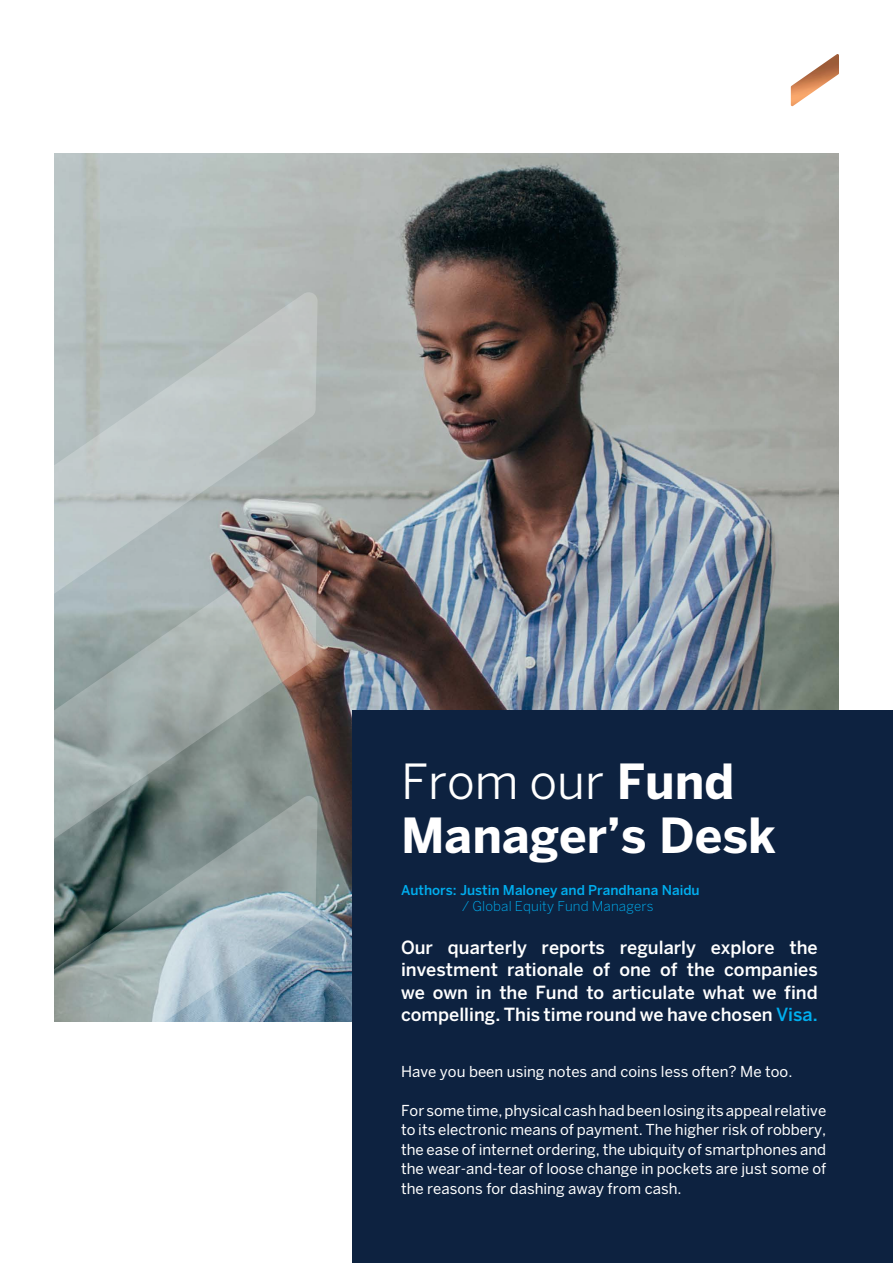
<style>
.page{position:relative;width:893px;height:1263px;background:#fff}
.page>*{position:absolute;margin:0;border:0;box-sizing:border-box;transform-origin:0 0}
.t1{font:700 48px/54px "Benton Sans";color:#fff}
.t2{font:500 18px/22.5px "Benton Sans";color:#fff;text-align:justify}
.t3{font:15px/19.5px "Benton Sans";color:#fff;text-align:justify}
.t4{font:500 13.5px "Benton Sans";color:#00aeef}
.t5{font:300 13.5px "Benton Sans";letter-spacing:.01em;color:#00aeef}
.s1{font-weight:400}
.s2{color:#00aeef}
</style>
<div class="page">
<img style="left:54px;top:153px;width:785px;height:868px">
<img style="left:791px;top:54px;width:48px;height:53px">
<div style="left:353px;top:711px;width:540px;height:552px;background:#0d2240"></div>
<svg style="left:54px;top:812px;width:264px;height:210px;background:#879a9d"></svg>
<svg style="left:54px;top:291px;width:264px;height:521px;background:#a8aead"></svg>
<h1 class="t1" style="left:401px;top:754px;width:377px"><span class="s1">From our</span> Fund<br>Manager’s Desk</h1>
<p class="t4" style="left:401px;top:882px;width:300px">Authors: Justin Maloney and Prandhana Naidu</p>
<p class="t5" style="left:462px;top:898px;width:193px">/ Global Equity Fund Managers</p>
<p class="t2" style="left:401px;top:935px;width:418px">Our quarterly reports regularly explore the investment rationale of one of the companies we own in the Fund to articulate what we find compelling. This time round we have chosen <span class="s2">Visa.</span></p>
<p class="t3" style="left:401px;top:1061px;width:393px">Have you been using notes and coins less often? Me too.</p>
<p class="t3" style="left:401px;top:1100px;width:427px">For some time, physical cash had been losing its appeal relative to its electronic means of payment. The higher risk of robbery, the ease of internet ordering, the ubiquity of smartphones and the wear-and-tear of loose change in pockets are just some of the reasons for dashing away from cash.</p>
</div>
